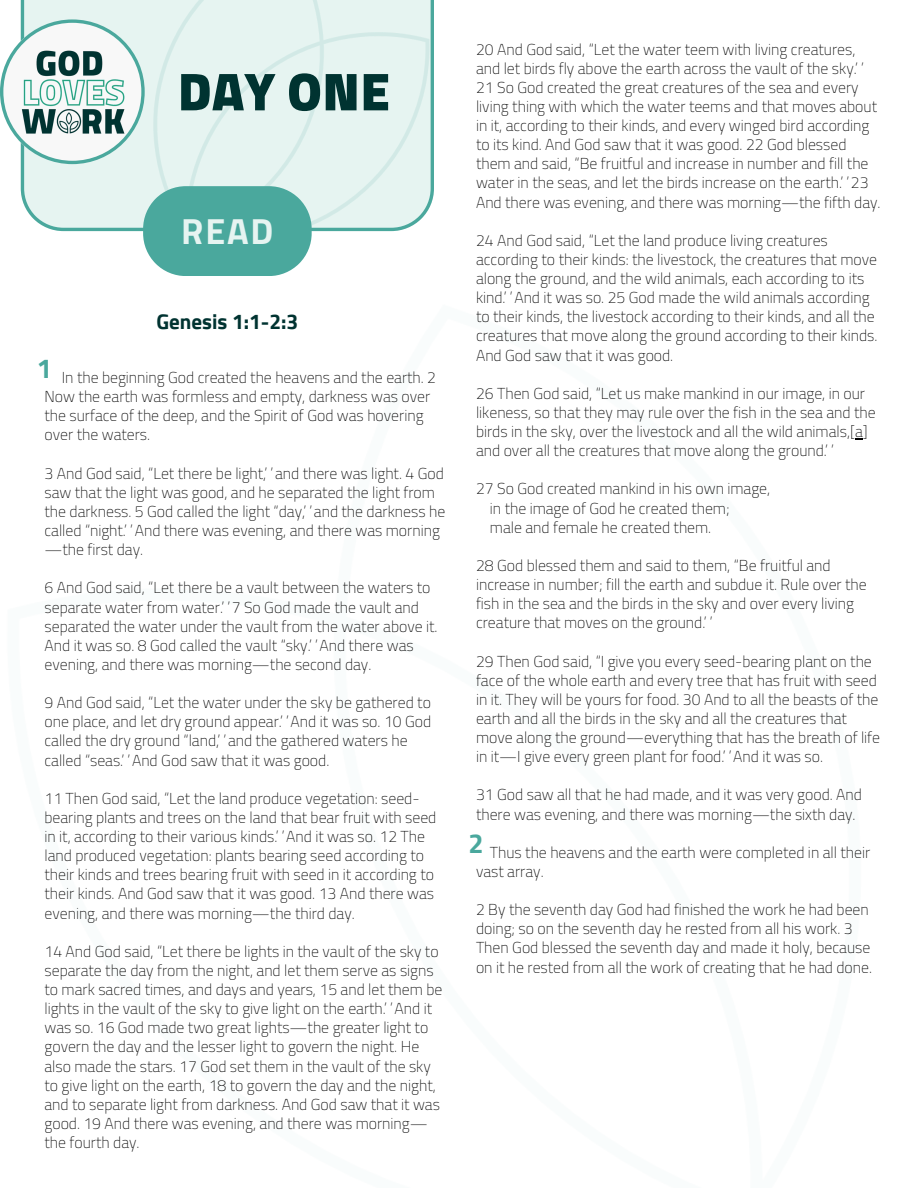
<style>
.page{position:relative;width:918px;height:1188px;background:#fff}
.page>*{position:absolute;margin:0;border:0;box-sizing:border-box;transform-origin:0 0}
.t1{font:900 54px "Cairo";color:#003331}
.t2{font:700 36px "Cairo";color:#e6f4f1}
.t3{font:700 27px "Cairo";color:#4aa89d}
.t4{font:700 21px "Cairo";color:#003331}
.t5{font:200 15.75px/19.2px "Cairo";color:#000}
</style>
<div class="page">
<svg style="left:21px;top:0;width:48px;height:231px"></svg>
<img style="left:69px;top:0;width:365px;height:232px">
<svg style="left:143px;top:186px;width:169px;height:90px"></svg>
<svg style="left:0;top:19px;width:145px;height:145px"></svg>
<img style="left:21px;top:49px;width:105px;height:86px">
<p class="t1" style="left:178px;top:60px;width:214px">DAY ONE</p>
<p class="t2" style="left:181px;top:210px;width:94px">READ</p>
<p class="t4" style="left:156px;top:309px;width:144px">Genesis 1:1-2:3</p>
<p class="t3" style="left:37px;top:353px;width:17px">1</p>
<p class="t5" style="left:45px;top:368px;width:393px;text-indent:17px">In the beginning God created the heavens and the earth. 2<br>Now the earth was formless and empty, darkness was over the surface of the deep, and the Spirit of God was hovering over the waters.</p>
<h1 class="t5" style="left:45px;top:464px;width:402px">3 And God said, “Let there be light,” and there was light. 4 God saw that the light was good, and he separated the light from the darkness. 5 God called the light “day,” and the darkness he called “night.” And there was evening, and there was morning —the first day.</h1>
<h2 class="t5" style="left:45px;top:578px;width:395px">6 And God said, “Let there be a vault between the waters to separate water from water.” 7 So God made the vault and separated the water under the vault from the water above it.<br>And it was so. 8 God called the vault “sky.” And there was evening, and there was morning—the second day.</h2>
<p class="t5" style="left:45px;top:693px;width:388px">9 And God said, “Let the water under the sky be gathered to one place, and let dry ground appear.” And it was so. 10 God called the dry ground “land,” and the gathered waters he called “seas.” And God saw that it was good.</p>
<p class="t5" style="left:45px;top:789px;width:393px">11 Then God said, “Let the land produce vegetation: seed&shy;bearing plants and trees on the land that bear fruit with seed in it, according to their various kinds.” And it was so. 12 The land produced vegetation: plants bearing seed according to their kinds and trees bearing fruit with seed in it according to their kinds. And God saw that it was good. 13 And there was evening, and there was morning—the third day.</p>
<p class="t5" style="left:45px;top:942px;width:399px">14 And God said, “Let there be lights in the vault of the sky to separate the day from the night, and let them serve as signs to mark sacred times, and days and years, 15 and let them be lights in the vault of the sky to give light on the earth.” And it was so. 16 God made two great lights—the greater light to govern the day and the lesser light to govern the night. He also made the stars. 17 God set them in the vault of the sky to give light on the earth, 18 to govern the day and the night, and to separate light from darkness. And God saw that it was good. 19 And there was evening, and there was morning— the fourth day.</p>
<p class="t5" style="left:476px;top:40px;width:406px">20 And God said, “Let the water teem with living creatures, and let birds fly above the earth across the vault of the sky.” 21 So God created the great creatures of the sea and every living thing with which the water teems and that moves about in it, according to their kinds, and every winged bird according to its kind. And God saw that it was good. 22 God blessed them and said, “Be fruitful and increase in number and fill the water in the seas, and let the birds increase on the earth.” 23<br>And there was evening, and there was morning—the fifth day.</p>
<p class="t5" style="left:476px;top:231px;width:403px">24 And God said, “Let the land produce living creatures according to their kinds: the livestock, the creatures that move along the ground, and the wild animals, each according to its kind.” And it was so. 25 God made the wild animals according to their kinds, the livestock according to their kinds, and all the creatures that move along the ground according to their kinds.<br>And God saw that it was good.</p>
<p class="t5" style="left:476px;top:384px;width:401px">26 Then God said, “Let us make mankind in our image, in our likeness, so that they may rule over the fish in the sea and the birds in the sky, over the livestock and all the wild animals,[a] and over all the creatures that move along the ground.”</p>
<p class="t5" style="left:476px;top:479px;width:296px">27 So God created mankind in his own image,</p>
<p class="t5" style="left:490px;top:499px;width:241px">in the image of God he created them;</p>
<p class="t5" style="left:490px;top:518px;width:223px">male and female he created them.</p>
<p class="t5" style="left:476px;top:556px;width:392px">28 God blessed them and said to them, “Be fruitful and increase in number; fill the earth and subdue it. Rule over the fish in the sea and the birds in the sky and over every living creature that moves on the ground.”</p>
<p class="t5" style="left:476px;top:652px;width:406px">29 Then God said, “I give you every seed-bearing plant on the face of the whole earth and every tree that has fruit with seed in it. They will be yours for food. 30 And to all the beasts of the earth and all the birds in the sky and all the creatures that move along the ground—everything that has the breath of life in it—I give every green plant for food.” And it was so.</p>
<p class="t5" style="left:476px;top:785px;width:387px">31 God saw all that he had made, and it was very good. And there was evening, and there was morning—the sixth day.</p>
<p class="t5" style="left:476px;top:843px;width:396px;text-indent:14px">Thus the heavens and the earth were completed in all their vast array.</p>
<h3 class="t5" style="left:476px;top:900px;width:397px">2 By the seventh day God had finished the work he had been doing; so on the seventh day he rested from all his work. 3<br>Then God blessed the seventh day and made it holy, because on it he rested from all the work of creating that he had done.</h3>
<p class="t3" style="left:468px;top:828px;width:17px">2</p>
</div>
